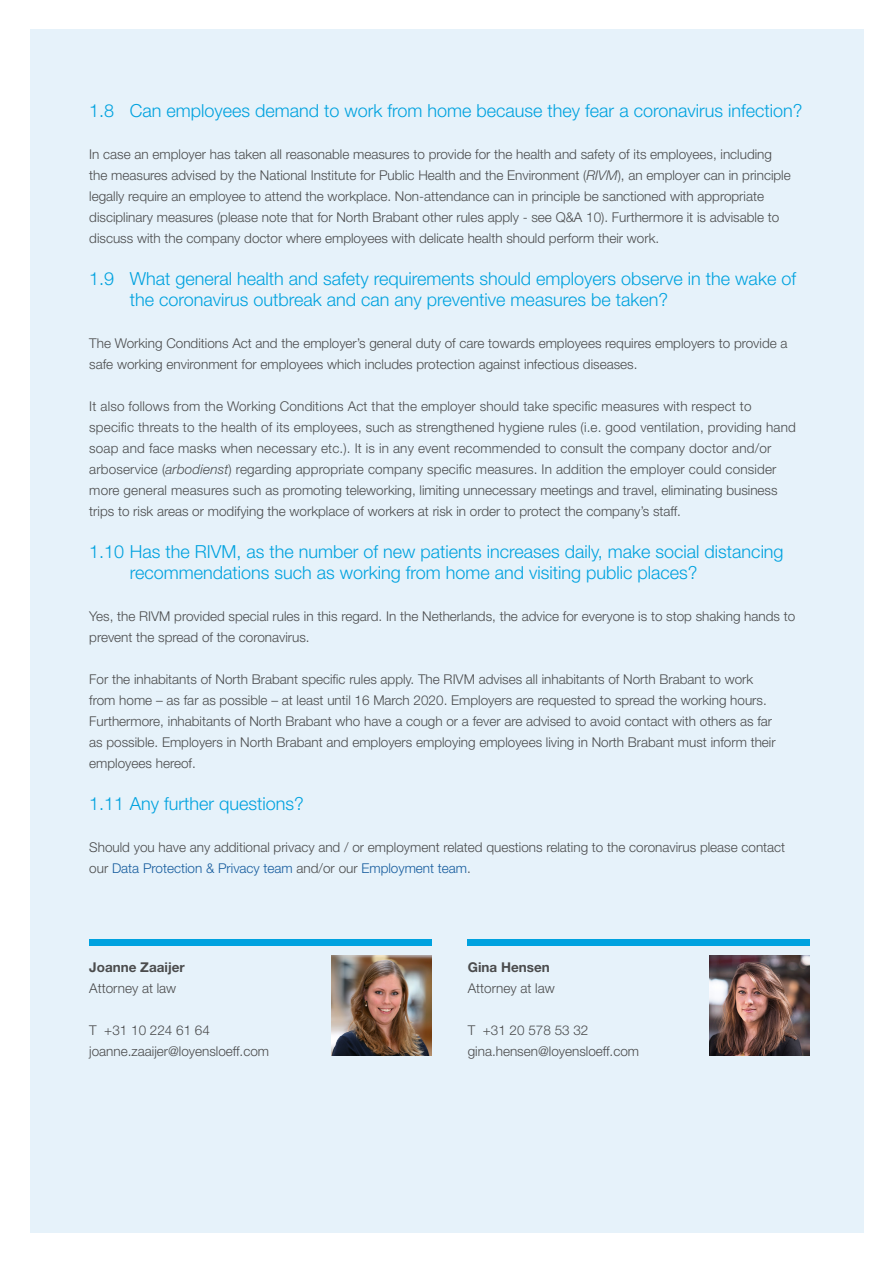
<style>
.page{position:relative;width:893px;height:1263px;background:#fff}
.page>*{position:absolute;margin:0;border:0;box-sizing:border-box;transform-origin:0 0}
.Kopje_12_pt{font:300 18px/21px "Helvetica Neue LT Pro";color:#00a2df}
.Body{font:300 13.5px/21px "Helvetica Neue LT Pro";color:#4b4c4d}
.Body-2{font:700 13.5px "Helvetica Neue LT Pro";color:#4b4c4d}
.s1{font-style:italic}
.s2{color:#175d9e}
</style>
<div class="page">
<div style="left:30px;top:30px;width:833px;height:1203px;background:#e6f2fa"></div>
<div style="left:89px;top:940px;width:343px;height:6px;background:#00a2df"></div>
<img style="left:331px;top:955px;width:100px;height:100px">
<div style="left:468px;top:940px;width:342px;height:6px;background:#00a2df"></div>
<img style="left:710px;top:955px;width:100px;height:100px">
<p class="Kopje_12_pt" style="left:89px;top:100px;width:715px">1.8 Can employees demand to work from home because they fear a coronavirus infection?</p>
<p class="Body" style="left:89px;top:143px;width:703px">In case an employer has taken all reasonable measures to provide for the health and safety of its employees, including the measures advised by the National Institute for Public Health and the Environment (<span class="s1">RIVM</span>), an employer can in principle legally require an employee to attend the workplace. Non-attendance can in principle be sanctioned with appropriate disciplinary measures (please note that for North Brabant other rules apply - see Q&amp;A 10). Furthermore it is advisable to discuss with the company doctor where employees with delicate health should perform their work.</p>
<p class="Kopje_12_pt" style="left:130px;top:268px;width:668px;text-indent:-41px">1.9 What general health and safety requirements should employers observe in the wake of the coronavirus outbreak and can any preventive measures be taken?</p>
<p class="Body" style="left:89px;top:332px;width:700px">The Working Conditions Act and the employer’s general duty of care towards employees requires employers to provide a safe working environment for employees which includes protection against infectious diseases.</p>
<p class="Body" style="left:89px;top:395px;width:708px">It also follows from the Working Conditions Act that the employer should take specific measures with respect to specific threats to the health of its employees, such as strengthened hygiene rules (i.e. good ventilation, providing hand soap and face masks when necessary etc.). It is in any event recommended to consult the company doctor and/or arboservice (<span class="s1">arbodienst</span>) regarding appropriate company specific measures. In addition the employer could consider more general measures such as promoting teleworking, limiting unnecessary meetings and travel, eliminating business trips to risk areas or modifying the workplace of workers at risk in order to protect the company’s staff.</p>
<p class="Kopje_12_pt" style="left:130px;top:541px;width:655px;text-indent:-41px">1.10 Has the RIVM, as the number of new patients increases daily, make social distancing recommendations such as working from home and visiting public places?</p>
<p class="Body" style="left:89px;top:605px;width:707px">Yes, the RIVM provided special rules in this regard. In the Netherlands, the advice for everyone is to stop shaking hands to prevent the spread of the coronavirus.</p>
<p class="Body" style="left:89px;top:668px;width:688px">For the inhabitants of North Brabant specific rules apply. The RIVM advises all inhabitants of North Brabant to work from home – as far as possible – at least until 16 March 2020. Employers are requested to spread the working hours.<br>Furthermore, inhabitants of North Brabant who have a cough or a fever are advised to avoid contact with others as far as possible. Employers in North Brabant and employers employing employees living in North Brabant must inform their employees hereof.</p>
<p class="Kopje_12_pt" style="left:89px;top:793px;width:216px">1.11 Any further questions?</p>
<p class="Body" style="left:89px;top:836px;width:697px">Should you have any additional privacy and / or employment related questions relating to the coronavirus please contact our <span class="s2">Data Protection &amp; Privacy team</span> and/or our <span class="s2">Employment team</span>.</p>
<p class="Body-2" style="left:89px;top:959px;width:97px">Joanne Zaaijer</p>
<p class="Body" style="left:89px;top:978px;width:89px">Attorney at law</p>
<p class="Body" style="left:89px;top:1020px;width:122px">T +31 10 224 61 64</p>
<p class="Body" style="left:89px;top:1041px;width:181px">joanne.zaaijer@loyensloeff.com</p>
<p class="Body-2" style="left:468px;top:959px;width:83px">Gina Hensen</p>
<p class="Body" style="left:468px;top:978px;width:89px">Attorney at law</p>
<p class="Body" style="left:468px;top:1020px;width:122px">T +31 20 578 53 32</p>
<p class="Body" style="left:468px;top:1041px;width:173px">gina.hensen@loyensloeff.com</p>
</div>
